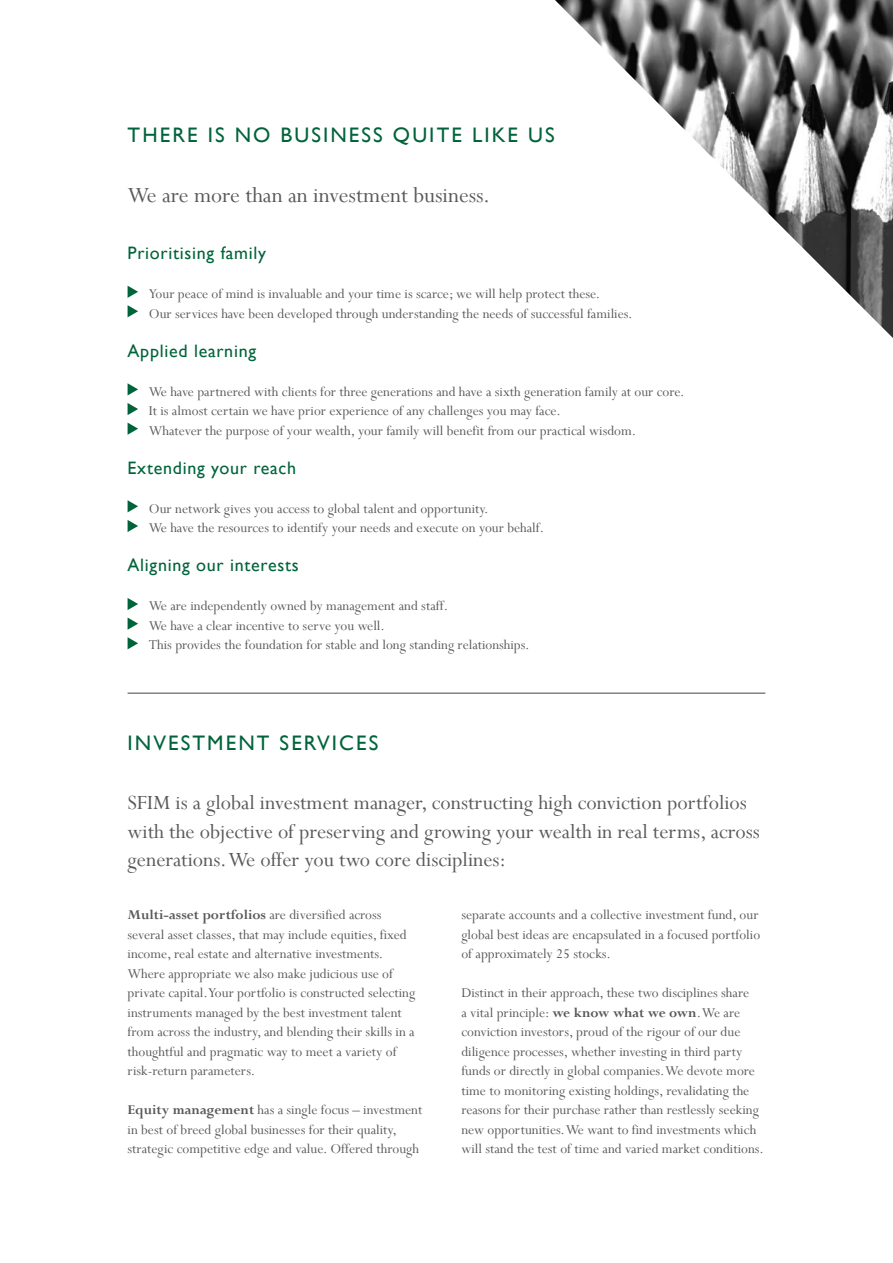
<style>
.page{position:relative;width:893px;height:1263px;background:#fff}
.page>*{position:absolute;margin:0;border:0;box-sizing:border-box;transform-origin:0 0}
.t1{font:24px "Perpetua";color:#58595b}
.t2{font:22.5px/28.5px "Perpetua";color:#58595b}
.t3{font:21px "Gill Sans";letter-spacing:.1em;color:#00643b}
.t4{font:18px "Gill Sans";letter-spacing:.04em;color:#00643b}
.t5{font:15px/19.5px "Perpetua";color:#58595b}
.s1{font-weight:700}
</style>
<div class="page">
<img style="left:555px;top:0;width:338px;height:338px">
<hr style="left:128px;top:693px;width:637px;height:1px;background:#58595b">
<svg style="left:128px;top:286px;width:10px;height:12px"></svg>
<svg style="left:128px;top:305px;width:10px;height:12px"></svg>
<svg style="left:128px;top:383px;width:10px;height:12px"></svg>
<svg style="left:128px;top:403px;width:10px;height:12px"></svg>
<svg style="left:128px;top:423px;width:10px;height:12px"></svg>
<svg style="left:128px;top:500px;width:10px;height:12px"></svg>
<svg style="left:128px;top:598px;width:10px;height:12px"></svg>
<svg style="left:128px;top:520px;width:10px;height:12px"></svg>
<svg style="left:128px;top:618px;width:10px;height:12px"></svg>
<svg style="left:128px;top:637px;width:10px;height:12px"></svg>
<h3 class="t3" style="left:128px;top:123px;width:429px">THERE IS NO BUSINESS QUITE LIKE US</h3>
<h1 class="t1" style="left:128px;top:180px;width:364px">We are more than an investment business.</h1>
<p class="t4" style="left:128px;top:242px;width:140px">Prioritising family</p>
<p class="t5" style="left:149px;top:284px;width:485px">Your peace of mind is invaluable and your time is scarce; we will help protect these.<br>Our services have been developed through understanding the needs of successful families.</p>
<p class="t4" style="left:128px;top:340px;width:130px">Applied learning</p>
<p class="t5" style="left:149px;top:381px;width:537px">We have partnered with clients for three generations and have a sixth generation family at our core.<br>It is almost certain we have prior experience of any challenges you may face.<br>Whatever the purpose of your wealth, your family will benefit from our practical wisdom.</p>
<p class="t4" style="left:128px;top:457px;width:170px">Extending your reach</p>
<p class="t5" style="left:149px;top:498px;width:397px">Our network gives you access to global talent and opportunity.<br>We have the resources to identify your needs and execute on your behalf.</p>
<p class="t4" style="left:128px;top:554px;width:173px">Aligning our interests</p>
<p class="t5" style="left:149px;top:596px;width:382px">We are independently owned by management and staff.<br>We have a clear incentive to serve you well.<br>This provides the foundation for stable and long standing relationships.</p>
<h3 class="t3" style="left:128px;top:731px;width:252px">INVESTMENT SERVICES</h3>
<h2 class="t2" style="left:128px;top:788px;width:634px">SFIM is a global investment manager, constructing high conviction portfolios with the objective of preserving and growing your wealth in real terms, across generations. We offer you two core disciplines:</h2>
<p class="t5" style="left:128px;top:905px;width:289px"><span class="s1">Multi-asset portfolios</span> are diversified across several asset classes, that may include equities, fixed income, real estate and alternative investments.<br>Where appropriate we also make judicious use of private capital. Your portfolio is constructed selecting instruments managed by the best investment talent from across the industry, and blending their skills in a thoughtful and pragmatic way to meet a variety of risk-return parameters.</p>
<p class="t5" style="left:128px;top:1100px;width:296px"><span class="s1">Equity management</span> has a single focus – investment in best of breed global businesses for their quality, strategic competitive edge and value. Offered through</p>
<p class="t5" style="left:461px;top:905px;width:300px;text-align:justify">separate accounts and a collective investment fund, our global best ideas are encapsulated in a focused portfolio of approximately 25 stocks.</p>
<p class="t5" style="left:461px;top:983px;width:304px">Distinct in their approach, these two disciplines share<br>a vital principle: <span class="s1">we know what we own</span>. We are conviction investors, proud of the rigour of our due diligence processes, whether investing in third party funds or directly in global companies. We devote more time to monitoring existing holdings, revalidating the reasons for their purchase rather than restlessly seeking new opportunities. We want to find investments which will stand the test of time and varied market conditions.</p>
</div>
